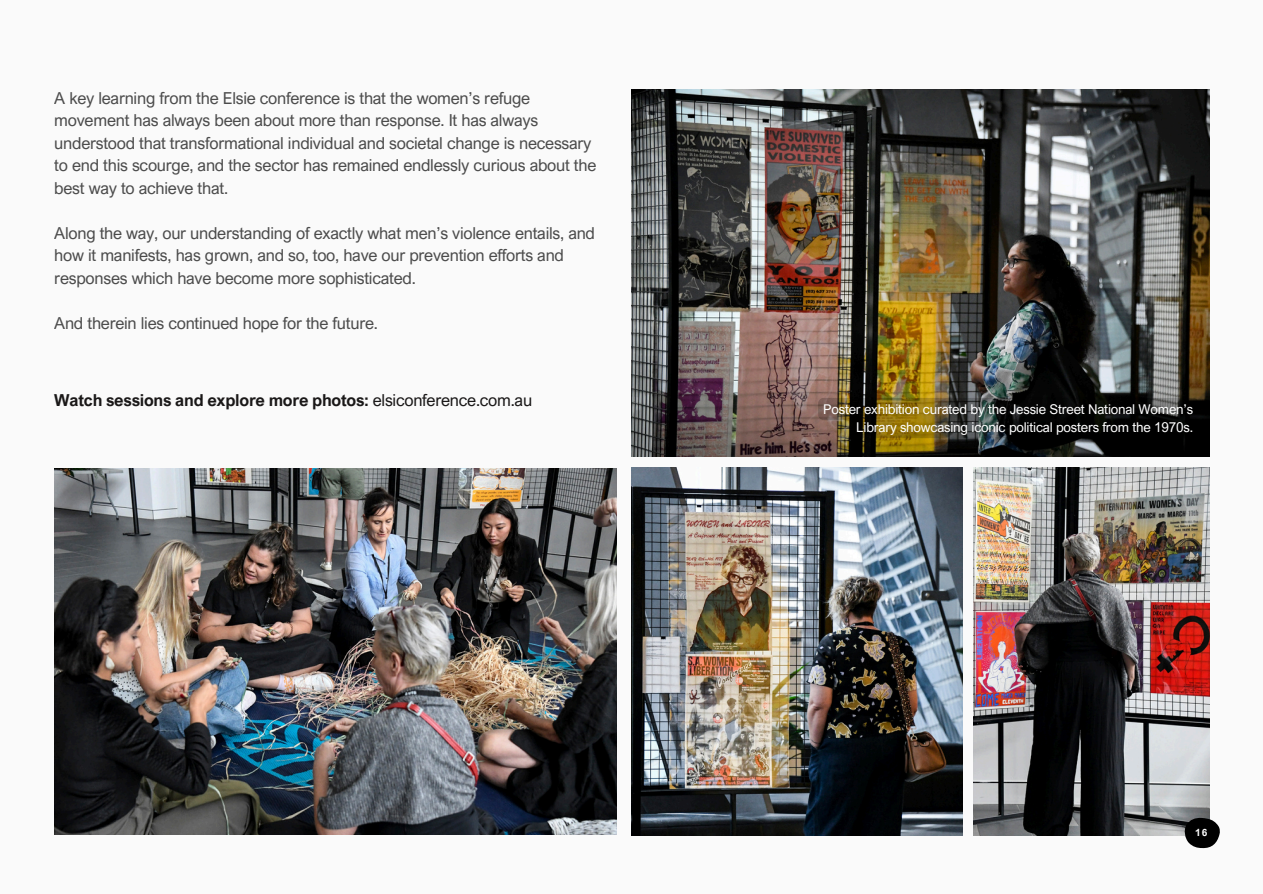
<style>
.page{position:relative;width:1263px;height:894px;background:#fff}
.page>*{position:absolute;margin:0;border:0;box-sizing:border-box;transform-origin:0 0}
.t1{font:16.5px/22.5px "Arial Nova";letter-spacing:-.015em;color:#000}
.t2{font:700 16.5px "Arial Nova";letter-spacing:-.015em;color:#1a1818}
.t3{font:13.5px/18px "Arial Nova";letter-spacing:-.015em;color:#fff;text-align:right}
.t4{font:700 10.05px "Arial Nova";color:#fff}
.s1{font-weight:400}
</style>
<div class="page">
<div style="left:0;top:0;width:1263px;height:893px;background:#fafafa"></div>
<img style="left:631px;top:89px;width:579px;height:367px">
<img style="left:631px;top:467px;width:331px;height:368px">
<img style="left:973px;top:467px;width:237px;height:368px">
<img style="left:54px;top:469px;width:563px;height:365px">
<svg style="left:1183px;top:817px;width:37px;height:30px"></svg>
<img style="left:818px;top:398px;width:380px;height:40px">
<p class="t1" style="left:54px;top:86px;width:544px">A key learning from the Elsie conference is that the women’s refuge movement has always been about more than response. It has always understood that transformational individual and societal change is necessary to end this scourge, and the sector has remained endlessly curious about the best way to achieve that.</p>
<p class="t1" style="left:54px;top:221px;width:542px">Along the way, our understanding of exactly what men’s violence entails, and how it manifests, has grown, and so, too, have our prevention efforts and responses which have become more sophisticated.</p>
<p class="t1" style="left:54px;top:311px;width:325px">And therein lies continued hope for the future.</p>
<p class="t2" style="left:54px;top:390px;width:479px">Watch sessions and explore more photos: <span class="s1">elsiconference.com.au</span></p>
<h1 class="t3" style="left:823px;top:400px;width:371px">Poster exhibition curated by the Jessie Street National Women’s<br>Library showcasing iconic political posters from the 1970s.</h1>
<h1 class="t4" style="left:1198px;top:824px;width:7px">1</h1>
<h1 class="t4" style="left:1195px;top:826px;width:14px">16</h1>
</div>
